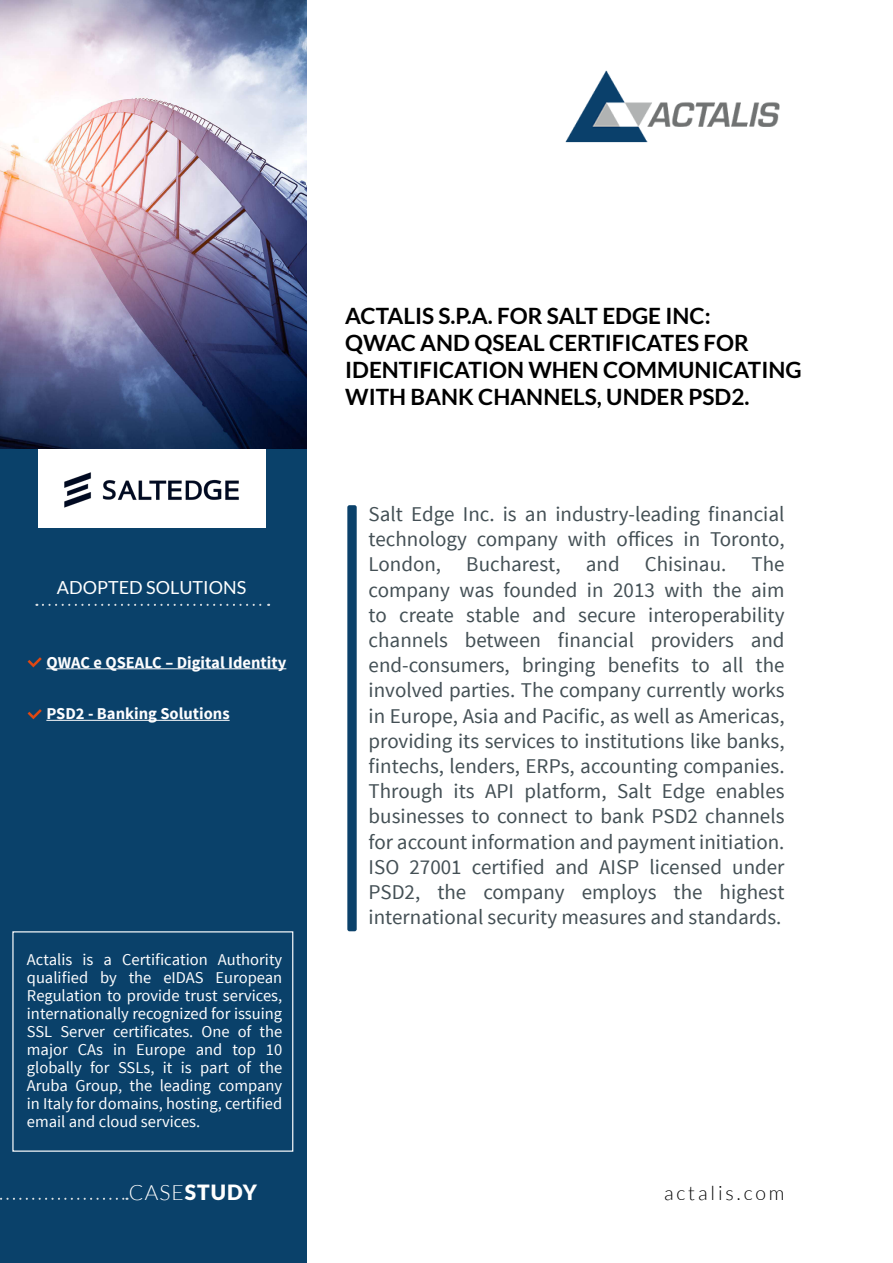
<style>
.page{position:relative;width:893px;height:1263px;background:#fff}
.page>*{position:absolute;margin:0;border:0;box-sizing:border-box;transform-origin:0 0}
.t1{font:700 22.5px/27px "Lato";color:#000}
.t2{font:21px/25.2px "Source Sans Pro";color:#445055;text-align:justify}
.t3{font:900 21px "Lato";letter-spacing:.05em;color:#fff}
.t4{font:300 19.5px "Lato";letter-spacing:.15em;color:#000}
.t5{font:18px "Lato";color:#fff}
.t6{font:16.5px/18px "Source Sans Pro";color:#fdfdfe;text-align:justify}
.t7{font:700 16.5px "Source Sans Pro";color:#fdfdfe}
.s1{font-weight:300}
</style>
<div class="page">
<div style="left:347px;top:505px;width:10px;height:426px;background:#0a416a;border-radius:2px"></div>
<img style="left:565px;top:70px;width:215px;height:73px">
<div style="left:0;top:0;width:306px;height:1263px;background:#0a416a"></div>
<svg style="left:0;top:1198px;width:127px;height:2px"></svg>
<hr style="left:46px;top:668px;width:240px;height:1px;background:#fdfdfe">
<hr style="left:46px;top:720px;width:184px;height:1px;background:#fdfdfe">
<svg style="left:28px;top:657px;width:14px;height:10px"></svg>
<svg style="left:28px;top:709px;width:14px;height:10px"></svg>
<div style="left:38px;top:449px;width:227px;height:78px;background:#fff"></div>
<img style="left:64px;top:472px;width:175px;height:36px">
<svg style="left:43px;top:604px;width:226px;height:2px"></svg>
<img style="left:0;top:0;width:306px;height:449px">
<p class="t5" style="left:57px;top:578px;width:191px">ADOPTED SOLUTIONS</p>
<p class="t7" style="left:46px;top:651px;width:241px">QWAC e QSEALC – Digital Identity</p>
<p class="t7" style="left:46px;top:703px;width:185px">PSD2 - Banking Solutions</p>
<p class="t6" style="left:27px;top:951px;width:257px">Actalis is a Certification Authority qualified by the eIDAS European Regulation to provide trust services, internationally recognized for issuing SSL Server certificates. One of the major CAs in Europe and top 10 globally for SSLs, it is part of the Aruba Group, the leading company in Italy for domains, hosting, certified email and cloud services.</p>
<p class="t3" style="left:129px;top:1180px;width:130px"><span class="s1">CASE</span>STUDY</p>
<p class="t1" style="left:345px;top:302px;width:458px">ACTALIS S.P.A. FOR SALT EDGE INC:<br>QWAC AND QSEAL CERTIFICATES FOR IDENTIFICATION WHEN COMMUNICATING WITH BANK CHANNELS, UNDER PSD2.</p>
<p class="t2" style="left:369px;top:502px;width:417px">Salt Edge Inc. is an industry-leading financial technology company with offices in Toronto, London, Bucharest, and Chisinau. The company was founded in 2013 with the aim to create stable and secure interoperability channels between financial providers and end-consumers, bringing benefits to all the involved parties. The company currently works in Europe, Asia and Pacific, as well as Americas, providing its services to institutions like banks, fintechs, lenders, ERPs, accounting companies.<br>Through its API platform, Salt Edge enables businesses to connect to bank PSD2 channels for account information and payment initiation.<br>ISO 27001 certified and AISP licensed under PSD2, the company employs the highest international security measures and standards.</p>
<p class="t4" style="left:664px;top:1182px;width:122px">actalis.com</p>
</div>
